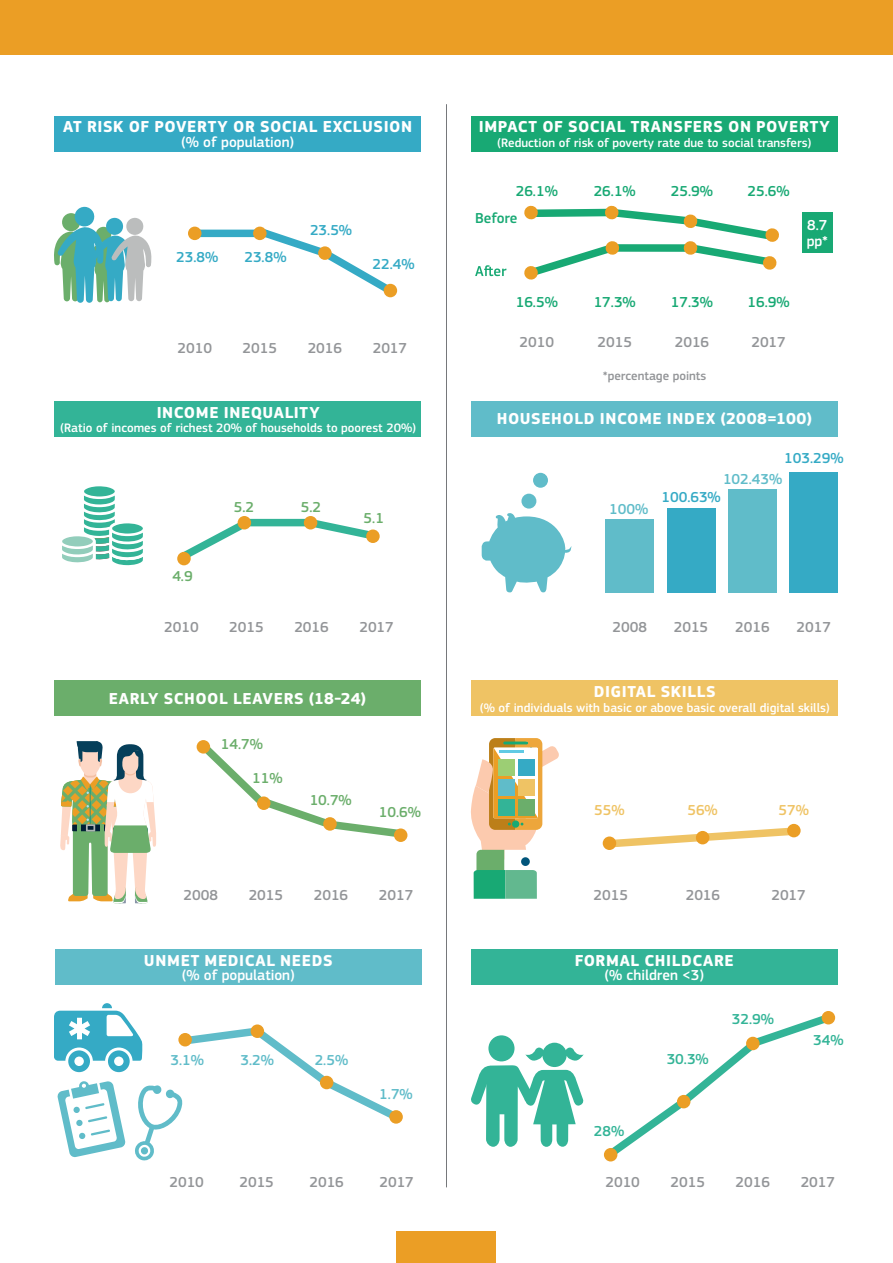
<style>
.page{position:relative;width:893px;height:1263px;background:#fff}
.page>*{position:absolute;margin:0;border:0;box-sizing:border-box;transform-origin:0 0}
.t1{font:700 16.5px "EC Square Sans Pro";letter-spacing:.035em;color:#fff}
.t2{font:500 15px "EC Square Sans Pro";color:#939598}
.t3{font:500 15px/16.5px "EC Square Sans Pro";color:#fff}
.t4{font:500 15px "EC Square Sans Pro";color:#18a974}
.t5{font:500 15px "EC Square Sans Pro";color:#35aac5}
.t6{font:500 15px "EC Square Sans Pro";color:#6bae6b}
.t7{font:500 15px "EC Square Sans Pro";color:#60bcc9}
.t8{font:500 15px "EC Square Sans Pro";color:#33b497}
.t9{font:500 15px "EC Square Sans Pro";color:#efc364}
.t10{font:500 12.75px "EC Square Sans Pro";color:#fff}
.t11{font:500 12.75px "EC Square Sans Pro";color:#939598}
</style>
<div class="page">
<div style="left:0;top:0;width:893px;height:54px;background:#eb9e25"></div>
<hr style="left:446px;top:104px;width:1px;height:1083px;background:#76787b">
<div style="left:471px;top:401px;width:367px;height:36px;background:#60bcc9"></div>
<div style="left:728px;top:489px;width:48px;height:103px;background:#60bcc9"></div>
<div style="left:790px;top:472px;width:48px;height:120px;background:#35aac5"></div>
<div style="left:606px;top:519px;width:48px;height:73px;background:#60bcc9"></div>
<svg style="left:482px;top:513px;width:90px;height:80px"></svg>
<div style="left:521px;top:494px;width:15px;height:15px;background:#60bcc9;border-radius:50%"></div>
<div style="left:533px;top:473px;width:15px;height:15px;background:#60bcc9;border-radius:50%"></div>
<div style="left:55px;top:949px;width:367px;height:35px;background:#60bcc9"></div>
<svg style="left:54px;top:1003px;width:348px;height:158px"></svg>
<div style="left:470px;top:949px;width:367px;height:35px;background:#33b497"></div>
<svg style="left:603px;top:1011px;width:233px;height:151px"></svg>
<div style="left:746px;top:1037px;width:14px;height:13px;background:#eb9e25;border-radius:50%"></div>
<div style="left:677px;top:1095px;width:13px;height:13px;background:#eb9e25;border-radius:50%"></div>
<div style="left:604px;top:1148px;width:13px;height:13px;background:#eb9e25;border-radius:50%"></div>
<div style="left:488px;top:1035px;width:26px;height:26px;background:#33b497;border-radius:50%"></div>
<svg style="left:471px;top:1043px;width:113px;height:104px"></svg>
<svg style="left:471px;top:738px;width:88px;height:161px"></svg>
<div style="left:518px;top:759px;width:17px;height:17px;background:#35aac5"></div>
<div style="left:498px;top:759px;width:17px;height:17px;background:#9cce74"></div>
<div style="left:518px;top:779px;width:17px;height:17px;background:#efc364"></div>
<div style="left:498px;top:779px;width:17px;height:17px;background:#60bcc9"></div>
<div style="left:518px;top:799px;width:17px;height:16px;background:#6bae6b"></div>
<div style="left:498px;top:799px;width:17px;height:16px;background:#33b497"></div>
<hr style="left:500px;top:750px;width:24px;height:3px;background:#60cae4">
<div style="left:471px;top:681px;width:367px;height:35px;background:#efc364"></div>
<svg style="left:603px;top:823px;width:196px;height:27px"></svg>
<div style="left:696px;top:831px;width:13px;height:13px;background:#eb9e25;border-radius:50%"></div>
<div style="left:787px;top:824px;width:14px;height:13px;background:#eb9e25;border-radius:50%"></div>
<div style="left:603px;top:836px;width:13px;height:14px;background:#eb9e25;border-radius:50%"></div>
<div style="left:397px;top:1231px;width:99px;height:32px;background:#eb9e25"></div>
<div style="left:54px;top:116px;width:367px;height:35px;background:#35aac5"></div>
<svg style="left:188px;top:226px;width:210px;height:72px"></svg>
<div style="left:318px;top:246px;width:14px;height:14px;background:#eb9e25;border-radius:50%"></div>
<div style="left:253px;top:227px;width:14px;height:13px;background:#eb9e25;border-radius:50%"></div>
<div style="left:188px;top:227px;width:13px;height:13px;background:#eb9e25;border-radius:50%"></div>
<svg style="left:54px;top:207px;width:98px;height:96px"></svg>
<div style="left:471px;top:116px;width:367px;height:35px;background:#18a974"></div>
<svg style="left:475px;top:265px;width:31px;height:11px"></svg>
<div style="left:802px;top:212px;width:30px;height:41px;background:#18a974"></div>
<div style="left:54px;top:681px;width:367px;height:35px;background:#6bae6b"></div>
<svg style="left:196px;top:740px;width:210px;height:102px"></svg>
<div style="left:257px;top:796px;width:14px;height:14px;background:#eb9e25;border-radius:50%"></div>
<div style="left:323px;top:817px;width:14px;height:14px;background:#eb9e25;border-radius:50%"></div>
<div style="left:394px;top:828px;width:13px;height:14px;background:#eb9e25;border-radius:50%"></div>
<div style="left:197px;top:740px;width:13px;height:13px;background:#eb9e25;border-radius:50%"></div>
<div style="left:54px;top:401px;width:367px;height:36px;background:#33b497"></div>
<svg style="left:177px;top:516px;width:202px;height:50px"></svg>
<div style="left:238px;top:516px;width:13px;height:13px;background:#eb9e25;border-radius:50%"></div>
<div style="left:304px;top:516px;width:13px;height:13px;background:#eb9e25;border-radius:50%"></div>
<div style="left:366px;top:529px;width:14px;height:14px;background:#eb9e25;border-radius:50%"></div>
<div style="left:177px;top:552px;width:14px;height:13px;background:#eb9e25;border-radius:50%"></div>
<svg style="left:62px;top:486px;width:81px;height:80px"></svg>
<div style="left:384px;top:284px;width:13px;height:13px;background:#eb9e25;border-radius:50%"></div>
<div style="left:389px;top:1110px;width:14px;height:14px;background:#eb9e25;border-radius:50%"></div>
<div style="left:667px;top:508px;width:48px;height:84px;background:#35aac5"></div>
<svg style="left:524px;top:205px;width:255px;height:75px"></svg>
<div style="left:822px;top:1011px;width:13px;height:13px;background:#eb9e25;border-radius:50%"></div>
<svg style="left:60px;top:741px;width:96px;height:163px"></svg>
<p class="t1" style="left:63px;top:117px;width:350px">AT RISK OF POVERTY OR SOCIAL EXCLUSION</p>
<p class="t3" style="left:181px;top:134px;width:115px">(% of population)</p>
<p class="t5" style="left:176px;top:249px;width:44px">23.8%</p>
<p class="t5" style="left:244px;top:249px;width:44px">23.8%</p>
<p class="t5" style="left:310px;top:221px;width:44px">23.5%</p>
<p class="t5" style="left:372px;top:255px;width:44px">22.4%</p>
<p class="t2" style="left:178px;top:339px;width:36px">2010</p>
<p class="t2" style="left:373px;top:339px;width:36px">2017</p>
<p class="t2" style="left:308px;top:339px;width:36px">2016</p>
<p class="t2" style="left:243px;top:339px;width:36px">2015</p>
<p class="t1" style="left:157px;top:402px;width:165px">INCOME INEQUALITY</p>
<p class="t10" style="left:60px;top:421px;width:357px">(Ratio of incomes of richest 20% of households to poorest 20%)</p>
<p class="t6" style="left:172px;top:568px;width:22px">4.9</p>
<p class="t6" style="left:234px;top:498px;width:22px">5.2</p>
<p class="t6" style="left:301px;top:498px;width:22px">5.2</p>
<p class="t6" style="left:364px;top:509px;width:22px">5.1</p>
<p class="t2" style="left:164px;top:618px;width:36px">2010</p>
<p class="t2" style="left:229px;top:618px;width:36px">2015</p>
<p class="t2" style="left:294px;top:618px;width:36px">2016</p>
<p class="t2" style="left:359px;top:618px;width:36px">2017</p>
<p class="t1" style="left:109px;top:689px;width:259px">EARLY SCHOOL LEAVERS (18-24)</p>
<p class="t6" style="left:221px;top:735px;width:44px">14.7%</p>
<p class="t6" style="left:252px;top:770px;width:32px">11%</p>
<p class="t6" style="left:310px;top:791px;width:44px">10.7%</p>
<p class="t6" style="left:379px;top:804px;width:44px">10.6%</p>
<p class="t2" style="left:184px;top:887px;width:36px">2008</p>
<p class="t2" style="left:249px;top:887px;width:36px">2015</p>
<p class="t2" style="left:314px;top:887px;width:36px">2016</p>
<p class="t1" style="left:144px;top:950px;width:190px">UNMET MEDICAL NEEDS</p>
<p class="t3" style="left:182px;top:967px;width:115px">(% of population)</p>
<p class="t7" style="left:170px;top:1051px;width:35px">3.1%</p>
<p class="t7" style="left:241px;top:1051px;width:35px">3.2%</p>
<p class="t7" style="left:315px;top:1051px;width:35px">2.5%</p>
<p class="t2" style="left:379px;top:887px;width:36px">2017</p>
<p class="t7" style="left:379px;top:1085px;width:35px">1.7%</p>
<p class="t2" style="left:169px;top:1173px;width:36px">2010</p>
<p class="t2" style="left:239px;top:1173px;width:36px">2015</p>
<p class="t2" style="left:309px;top:1173px;width:36px">2016</p>
<p class="t2" style="left:379px;top:1173px;width:36px">2017</p>
<p class="t1" style="left:479px;top:117px;width:353px">IMPACT OF SOCIAL TRANSFERS ON POVERTY</p>
<p class="t10" style="left:497px;top:135px;width:316px">(Reduction of risk of poverty rate due to social transfers)</p>
<p class="t4" style="left:516px;top:183px;width:44px">26.1%</p>
<p class="t4" style="left:594px;top:183px;width:44px">26.1%</p>
<p class="t4" style="left:671px;top:183px;width:44px">25.9%</p>
<p class="t4" style="left:747px;top:183px;width:44px">25.6%</p>
<p class="t4" style="left:475px;top:209px;width:44px">Before</p>
<p class="t3" style="left:807px;top:217px;width:23px">8.7 pp*</p>
<p class="t4" style="left:516px;top:294px;width:44px">16.5%</p>
<p class="t4" style="left:594px;top:294px;width:44px">17.3%</p>
<p class="t4" style="left:671px;top:294px;width:44px">17.3%</p>
<p class="t4" style="left:747px;top:294px;width:44px">16.9%</p>
<p class="t2" style="left:520px;top:333px;width:36px">2010</p>
<p class="t2" style="left:597px;top:333px;width:36px">2015</p>
<p class="t2" style="left:675px;top:333px;width:36px">2016</p>
<p class="t2" style="left:751px;top:333px;width:36px">2017</p>
<p class="t11" style="left:603px;top:369px;width:105px">*percentage points</p>
<p class="t1" style="left:497px;top:409px;width:317px">HOUSEHOLD INCOME INDEX (2008=100)</p>
<p class="t5" style="left:784px;top:449px;width:61px">103.29%</p>
<p class="t7" style="left:609px;top:500px;width:41px">100%</p>
<p class="t7" style="left:723px;top:471px;width:61px">102.43%</p>
<p class="t5" style="left:661px;top:489px;width:61px">100.63%</p>
<p class="t2" style="left:613px;top:618px;width:36px">2008</p>
<p class="t2" style="left:797px;top:618px;width:36px">2017</p>
<p class="t2" style="left:735px;top:618px;width:36px">2016</p>
<p class="t2" style="left:674px;top:618px;width:36px">2015</p>
<p class="t1" style="left:594px;top:682px;width:124px">DIGITAL SKILLS</p>
<p class="t10" style="left:480px;top:700px;width:352px">(% of individuals with basic or above basic overall digital skills)</p>
<p class="t9" style="left:594px;top:801px;width:32px">55%</p>
<p class="t9" style="left:687px;top:801px;width:32px">56%</p>
<p class="t9" style="left:779px;top:801px;width:32px">57%</p>
<p class="t2" style="left:594px;top:887px;width:36px">2015</p>
<p class="t2" style="left:686px;top:887px;width:36px">2016</p>
<p class="t2" style="left:771px;top:887px;width:36px">2017</p>
<p class="t1" style="left:575px;top:951px;width:161px">FORMAL CHILDCARE</p>
<p class="t3" style="left:604px;top:967px;width:101px">(% children &lt;3)</p>
<p class="t8" style="left:594px;top:1122px;width:32px">28%</p>
<p class="t8" style="left:667px;top:1051px;width:44px">30.3%</p>
<p class="t8" style="left:732px;top:1011px;width:44px">32.9%</p>
<p class="t8" style="left:813px;top:1031px;width:32px">34%</p>
<p class="t2" style="left:670px;top:1174px;width:36px">2015</p>
<p class="t2" style="left:736px;top:1174px;width:36px">2016</p>
<p class="t2" style="left:605px;top:1174px;width:36px">2010</p>
<p class="t2" style="left:801px;top:1174px;width:36px">2017</p>
</div>
